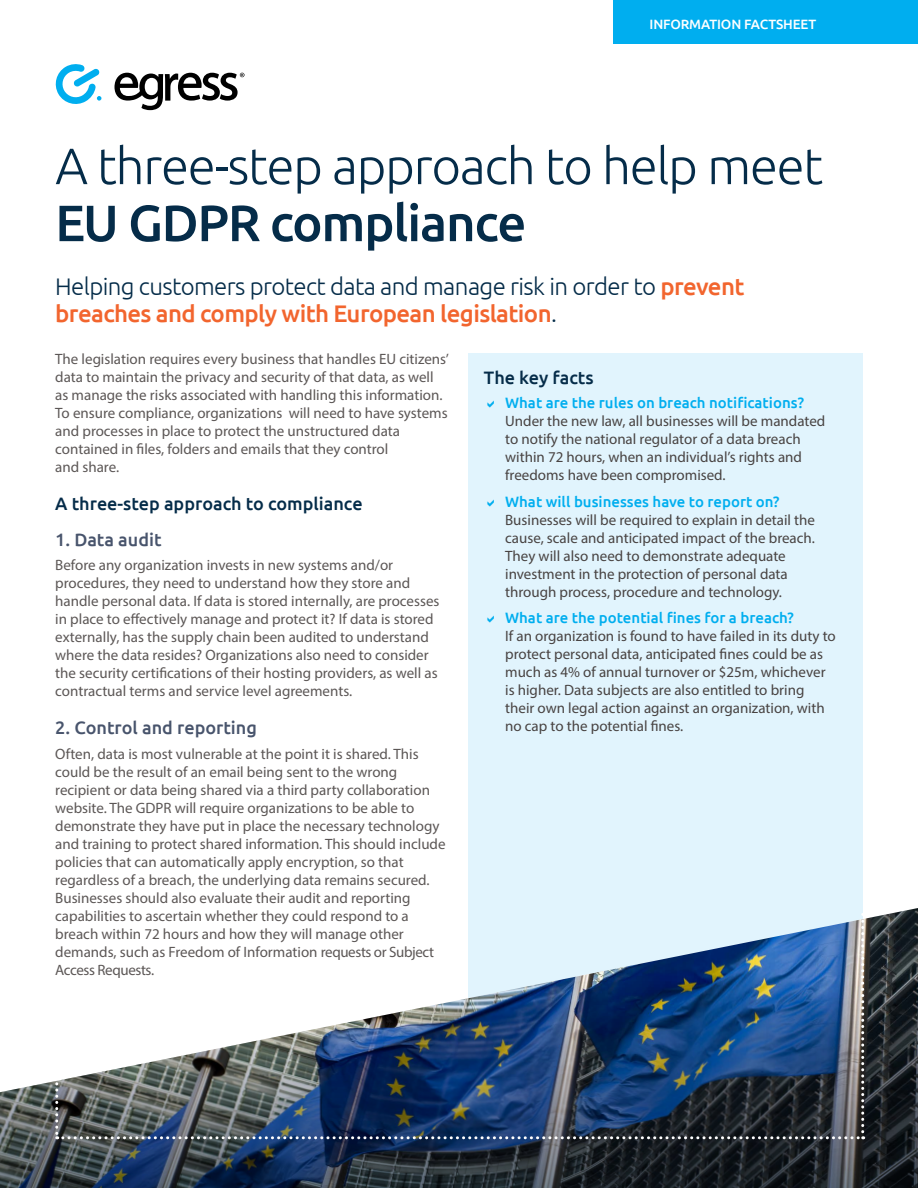
<style>
.page{position:relative;width:918px;height:1188px;background:#fff}
.page>*{position:absolute;margin:0;border:0;box-sizing:border-box;transform-origin:0 0}
.t1{font:300 51px "Ubuntu";letter-spacing:-.025em;color:#052c49}
.t2{font:500 51px "Ubuntu";letter-spacing:-.025em;color:#052c49}
.t3{font:300 24px/27px "Ubuntu";letter-spacing:-.025em;color:#052c49}
.t4{font:500 18px "Ubuntu";color:#052c49}
.t5{font:500 18px "Ubuntu";color:#48546c}
.t6{font:15px/18px "Myriad Pro";color:#5c5756}
.t7{font:15px/18px "Myriad Pro";color:#484342}
.t8{font:500 15px "Ubuntu";color:#00aeef}
.t9{font:500 13.5px "Ubuntu";letter-spacing:-.01em;color:#fff}
.s1{font-weight:500;color:#f2652e}
</style>
<div class="page">
<div style="left:468px;top:353px;width:395px;height:757px;background:#e1f4fd"></div>
<div style="left:613px;top:0;width:305px;height:44px;background:#00aeef"></div>
<svg style="left:0;top:908px;width:918px;height:280px"></svg>
<img style="left:55px;top:913px;width:809px;height:226px">
<svg style="left:115px;top:73px;width:129px;height:37px"></svg>
<svg style="left:56px;top:64px;width:45px;height:40px"></svg>
<p class="t9" style="left:650px;top:15px;width:168px">INFORMATION FACTSHEET</p>
<h1 class="t1" style="left:55px;top:135px;width:769px">A three-step approach to help meet</h1>
<h1 class="t2" style="left:55px;top:191px;width:473px">EU GDPR compliance</h1>
<h2 class="t3" style="left:55px;top:272px;width:691px">Helping customers protect data and manage risk in order to <span class="s1">prevent breaches and comply with European legislation</span>.</h2>
<p class="t6" style="left:55px;top:350px;width:395px">The legislation requires every business that handles EU citizens’ data to maintain the privacy and security of that data, as well as manage the risks associated with handling this information.<br>To ensure compliance, organizations will need to have systems and processes in place to protect the unstructured data contained in files, folders and emails that they control<br>and share.</p>
<p class="t4" style="left:55px;top:492px;width:309px">A three-step approach to compliance</p>
<p class="t5" style="left:55px;top:528px;width:108px">1. Data audit</p>
<p class="t6" style="left:55px;top:556px;width:386px">Before any organization invests in new systems and/or procedures, they need to understand how they store and handle personal data. If data is stored internally, are processes in place to effectively manage and protect it? If data is stored externally, has the supply chain been audited to understand where the data resides? Organizations also need to consider the security certifications of their hosting providers, as well as contractual terms and service level agreements.</p>
<p class="t5" style="left:55px;top:717px;width:203px">2. Control and reporting</p>
<p class="t6" style="left:55px;top:745px;width:392px">Often, data is most vulnerable at the point it is shared. This could be the result of an email being sent to the wrong recipient or data being shared via a third party collaboration website. The GDPR will require organizations to be able to demonstrate they have put in place the necessary technology and training to protect shared information. This should include policies that can automatically apply encryption, so that regardless of a breach, the underlying data remains secured.<br>Businesses should also evaluate their audit and reporting capabilities to ascertain whether they could respond to a breach within 72 hours and how they will manage other demands, such as Freedom of Information requests or Subject Access Requests.</p>
<p class="t4" style="left:484px;top:366px;width:111px">The key facts</p>
<p class="t8" style="left:505px;top:393px;width:300px">What are the rules on breach notifications?</p>
<p class="t7" style="left:505px;top:412px;width:322px">Under the new law, all businesses will be mandated to notify the national regulator of a data breach within 72 hours, when an individual’s rights and freedoms have been compromised.</p>
<p class="t8" style="left:505px;top:492px;width:276px">What will businesses have to report on?</p>
<p class="t7" style="left:505px;top:511px;width:311px">Businesses will be required to explain in detail the cause, scale and anticipated impact of the breach.<br>They will also need to demonstrate adequate investment in the protection of personal data through process, procedure and technology.</p>
<p class="t8" style="left:505px;top:608px;width:290px">What are the potential fines for a breach?</p>
<p class="t7" style="left:505px;top:627px;width:332px">If an organization is found to have failed in its duty to protect personal data, anticipated fines could be as much as 4% of annual turnover or $25m, whichever is higher. Data subjects are also entitled to bring their own legal action against an organization, with no cap to the potential fines.</p>
</div>
